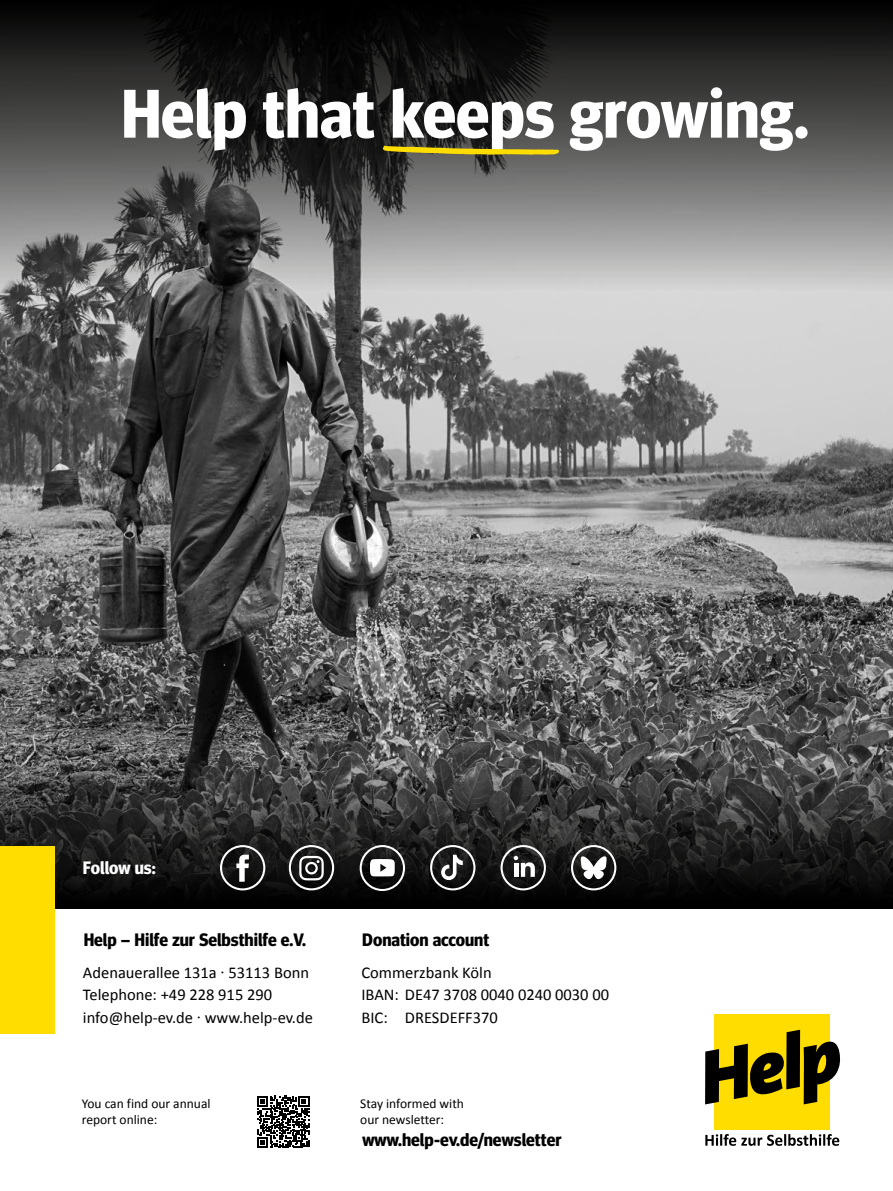
<style>
.page{position:relative;width:893px;height:1191px;background:#fff}
.page>*{position:absolute;margin:0;border:0;box-sizing:border-box;transform-origin:0 0}
.t1{font:700 68.55px "Meta Headline Pro";color:#fff}
.t2{font:700 18px "Meta Headline Pro";color:#000}
.t3{font:700 18px "Meta Headline Pro";letter-spacing:-.005em;color:#fff}
.t4{font:16.5px/22.5px "Calibri";color:#000}
.t5{font:13.5px/16.5px "Calibri";color:#000}
</style>
<div class="page">
<img style="left:0;top:292px;width:893px;height:466px">
<svg style="left:0;top:0;width:893px;height:292px;background:#515050"></svg>
<svg style="left:0;top:758px;width:893px;height:150px;background:#2b2b2b"></svg>
<div style="left:0;top:846px;width:54px;height:187px;background:#fd0"></div>
<svg style="left:257px;top:1095px;width:52px;height:53px"></svg>
<div style="left:714px;top:1014px;width:115px;height:115px;background:#fd0"></div>
<svg style="left:705px;top:1029px;width:136px;height:75px"></svg>
<svg style="left:705px;top:1134px;width:134px;height:11px"></svg>
<div style="left:220px;top:845px;width:45px;height:45px;border:2px solid #fff;border-radius:50%"></div>
<svg style="left:236px;top:854px;width:13px;height:27px"></svg>
<div style="left:430px;top:845px;width:45px;height:45px;border:2px solid #fff;border-radius:50%"></div>
<svg style="left:441px;top:854px;width:22px;height:26px"></svg>
<div style="left:501px;top:845px;width:45px;height:45px;border:2px solid #fff;border-radius:50%"></div>
<svg style="left:514px;top:855px;width:21px;height:22px"></svg>
<svg style="left:381px;top:146px;width:178px;height:9px;background:#b09c1d"></svg>
<div style="left:289px;top:845px;width:45px;height:45px;border:2px solid #fff;border-radius:50%"></div>
<svg style="left:299px;top:856px;width:25px;height:24px"></svg>
<div style="left:571px;top:845px;width:45px;height:45px;border:2px solid #fff;border-radius:50%"></div>
<svg style="left:581px;top:856px;width:26px;height:23px"></svg>
<div style="left:360px;top:845px;width:45px;height:46px;border:2px solid #fff;border-radius:50%"></div>
<svg style="left:370px;top:859px;width:25px;height:17px"></svg>
<h1 class="t1" style="left:121px;top:60px;width:689px">Help that keeps growing.</h1>
<p class="t3" style="left:83px;top:853px;width:74px">Follow us:</p>
<p class="t2" style="left:84px;top:925px;width:224px">Help – Hilfe zur Selbsthilfe e.V.</p>
<p class="t2" style="left:362px;top:925px;width:128px">Donation account</p>
<p class="t4" style="left:83px;top:961px;width:232px">Adenauerallee 131a · 53113 Bonn<br>Telephone: +49 228 915 290 info@help-ev.de · www.help-ev.de</p>
<p class="t4" style="left:361px;top:961px;width:249px">Commerzbank Köln<br>IBAN: DE47 3708 0040 0240 0030 00<br>BIC: DRESDEFF370</p>
<p class="t5" style="left:82px;top:1095px;width:130px">You can find our annual report online:</p>
<p class="t5" style="left:360px;top:1095px;width:105px">Stay informed with our newsletter:</p>
<p class="t2" style="left:362px;top:1126px;width:201px">www.help-ev.de/newsletter</p>
</div>
